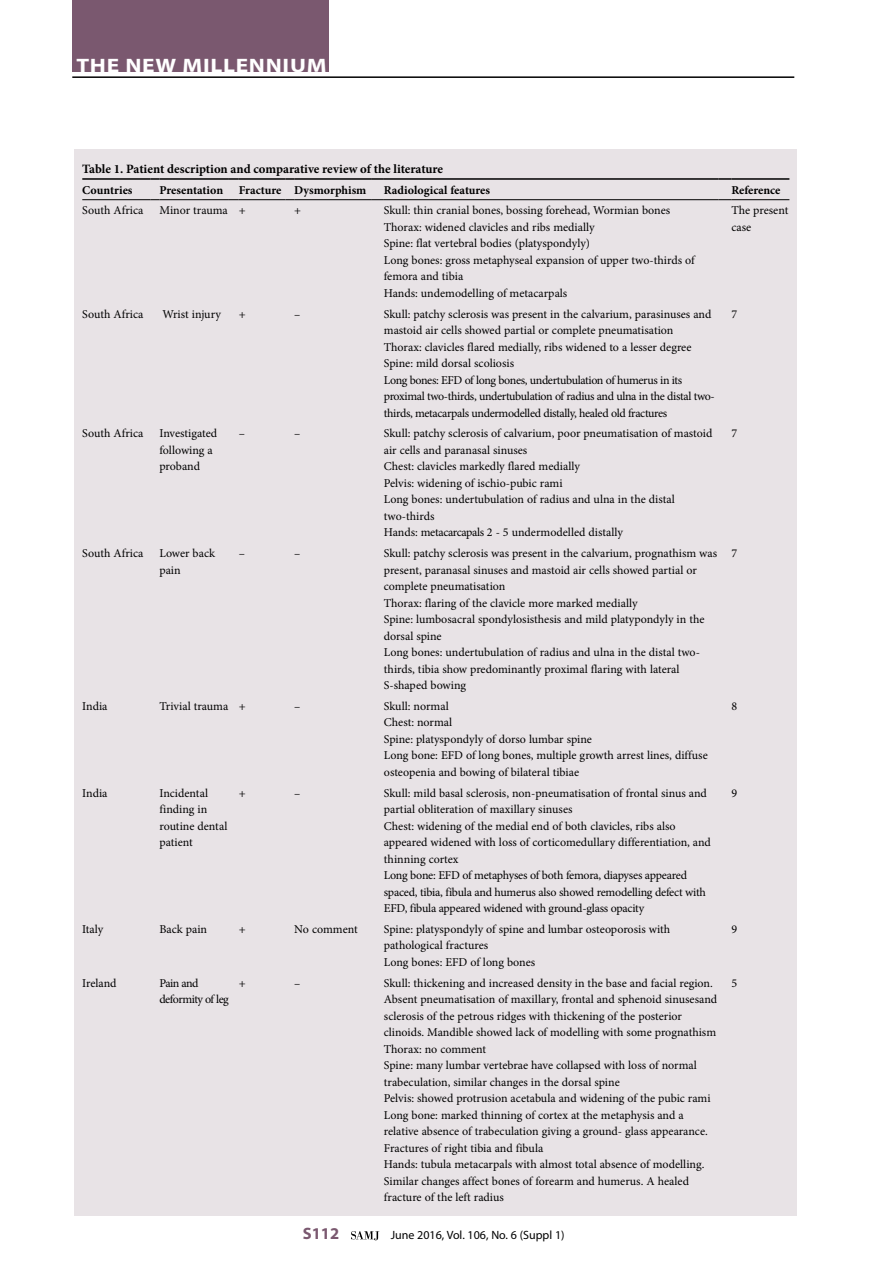
<style>
.page{position:relative;width:893px;height:1263px;background:#fff}
.page>*{position:absolute;margin:0;border:0;box-sizing:border-box;transform-origin:0 0}
.t1{font:700 19.5px "Myriad Pro";letter-spacing:.03em;color:#fff;scale:1.2 1}
.t2{font:700 16.5px "Myriad Pro";color:#7a586f}
.t3{font:700 12.75px "Minion Pro";letter-spacing:-.005em;color:#000}
.t4{font:12px/16.5px "Minion Pro";letter-spacing:-.005em;color:#000}
.t5{font:700 12px "Minion Pro";color:#000}
.t6{font:12px "Myriad Pro";color:#000}
.t7{font:12px/16.5px "Minion Pro";letter-spacing:-.04em;color:#000}
</style>
<div class="page">
<svg style="left:351px;top:1231px;width:28px;height:9px"></svg>
<hr style="left:72px;top:76px;width:722px;height:2px;background:#000">
<div style="left:72px;top:0;width:257px;height:72px;background:#7a586f"></div>
<div style="left:74px;top:149px;width:723px;height:1066px;background:#e8e3e6"></div>
<hr style="left:82px;top:178px;width:68px;height:2px;background:#000">
<svg style="left:150px;top:178px;width:9px;height:2px"></svg>
<hr style="left:159px;top:178px;width:70px;height:2px;background:#000">
<svg style="left:229px;top:178px;width:10px;height:2px"></svg>
<hr style="left:239px;top:178px;width:47px;height:2px;background:#000">
<svg style="left:286px;top:178px;width:8px;height:2px"></svg>
<hr style="left:294px;top:178px;width:77px;height:2px;background:#000">
<svg style="left:371px;top:178px;width:13px;height:2px"></svg>
<hr style="left:384px;top:178px;width:335px;height:2px;background:#000">
<svg style="left:719px;top:178px;width:12px;height:2px"></svg>
<hr style="left:731px;top:178px;width:58px;height:2px;background:#000">
<hr style="left:82px;top:199px;width:68px;height:1px;background:#000">
<hr style="left:159px;top:199px;width:70px;height:1px;background:#000">
<hr style="left:239px;top:199px;width:47px;height:1px;background:#000">
<hr style="left:294px;top:199px;width:77px;height:1px;background:#000">
<svg style="left:371px;top:199px;width:13px;height:1px"></svg>
<hr style="left:384px;top:199px;width:335px;height:1px;background:#000">
<svg style="left:719px;top:199px;width:12px;height:1px"></svg>
<hr style="left:731px;top:199px;width:58px;height:1px;background:#000">
<h1 class="t1" style="left:76px;top:53px;width:210px">THE NEW MILLENNIUM</h1>
<p class="t3" style="left:82px;top:160px;width:362px">Table 1. Patient description and comparative review of the literature</p>
<p class="t5" style="left:82px;top:181px;width:52px">Countries</p>
<p class="t5" style="left:159px;top:181px;width:65px">Presentation</p>
<p class="t5" style="left:239px;top:181px;width:129px">Fracture Dysmorphism</p>
<p class="t5" style="left:384px;top:181px;width:108px">Radiological features</p>
<p class="t5" style="left:731px;top:181px;width:51px">Reference</p>
<p class="t4" style="left:82px;top:202px;width:63px">South Africa</p>
<p class="t4" style="left:159px;top:202px;width:88px">Minor trauma +</p>
<p class="t4" style="left:294px;top:202px;width:8px">+</p>
<p class="t4" style="left:384px;top:202px;width:312px">Skull: thin cranial bones, bossing forehead, Wormian bones Thorax: widened clavicles and ribs medially<br>Spine: flat vertebral bodies (platyspondyly)<br>Long bones: gross metaphyseal expansion of upper two-thirds of femora and tibia<br>Hands: undemodelling of metacarpals</p>
<p class="t4" style="left:731px;top:202px;width:58px">The present case</p>
<p class="t4" style="left:82px;top:306px;width:63px">South Africa</p>
<p class="t4" style="left:162px;top:306px;width:60px">Wrist injury</p>
<p class="t4" style="left:239px;top:306px;width:8px">+</p>
<p class="t4" style="left:294px;top:306px;width:8px">–</p>
<p class="t4" style="left:384px;top:306px;width:332px">Skull: patchy sclerosis was present in the calvarium, parasinuses and mastoid air cells showed partial or complete pneumatisation<br>Thorax: clavicles flared medially, ribs widened to a lesser degree Spine: mild dorsal scoliosis<br>Long bones: EFD of long bones, undertubulation of humerus in its proximal two-thirds, undertubulation of radius and ulna in the distal two&shy;thirds, metacarpals undermodelled distally, healed old fractures</p>
<p class="t4" style="left:731px;top:306px;width:7px">7</p>
<p class="t4" style="left:82px;top:425px;width:63px">South Africa</p>
<p class="t4" style="left:159px;top:425px;width:59px">Investigated following a proband</p>
<p class="t4" style="left:239px;top:425px;width:8px">–</p>
<p class="t4" style="left:294px;top:425px;width:8px">–</p>
<p class="t4" style="left:384px;top:425px;width:330px">Skull: patchy sclerosis of calvarium, poor pneumatisation of mastoid air cells and paranasal sinuses<br>Chest: clavicles markedly flared medially<br>Pelvis: widening of ischio-pubic rami<br>Long bones: undertubulation of radius and ulna in the distal two-thirds<br>Hands: metacarcapals 2 - 5 undermodelled distally</p>
<p class="t4" style="left:731px;top:425px;width:7px">7</p>
<p class="t4" style="left:82px;top:545px;width:63px">South Africa</p>
<p class="t4" style="left:159px;top:545px;width:57px">Lower back pain</p>
<p class="t4" style="left:239px;top:545px;width:8px">–</p>
<p class="t4" style="left:294px;top:545px;width:8px">–</p>
<p class="t4" style="left:384px;top:545px;width:335px">Skull: patchy sclerosis was present in the calvarium, prognathism was present, paranasal sinuses and mastoid air cells showed partial or complete pneumatisation<br>Thorax: flaring of the clavicle more marked medially<br>Spine: lumbosacral spondylosisthesis and mild platypondyly in the dorsal spine<br>Long bones: undertubulation of radius and ulna in the distal two&shy;thirds, tibia show predominantly proximal flaring with lateral S-shaped bowing</p>
<p class="t4" style="left:731px;top:545px;width:7px">7</p>
<p class="t4" style="left:82px;top:698px;width:27px">India</p>
<p class="t4" style="left:159px;top:698px;width:88px">Trivial trauma +</p>
<p class="t4" style="left:294px;top:698px;width:8px">–</p>
<p class="t4" style="left:384px;top:698px;width:325px">Skull: normal<br>Chest: normal<br>Spine: platyspondyly of dorso lumbar spine<br>Long bone: EFD of long bones, multiple growth arrest lines, diffuse osteopenia and bowing of bilateral tibiae</p>
<p class="t4" style="left:731px;top:698px;width:7px">8</p>
<p class="t4" style="left:82px;top:785px;width:27px">India</p>
<p class="t4" style="left:159px;top:785px;width:69px">Incidental finding in routine dental patient</p>
<p class="t4" style="left:239px;top:785px;width:8px">+</p>
<p class="t4" style="left:294px;top:785px;width:8px">–</p>
<p class="t4" style="left:384px;top:785px;width:329px">Skull: mild basal sclerosis, non-pneumatisation of frontal sinus and partial obliteration of maxillary sinuses<br>Chest: widening of the medial end of both clavicles, ribs also appeared widened with loss of corticomedullary differentiation, and thinning cortex<br>Long bone: EFD of metaphyses of both femora, diapyses appeared spaced, tibia, fibula and humerus also showed remodelling defect with EFD, fibula appeared widened with ground-glass opacity</p>
<p class="t4" style="left:731px;top:785px;width:7px">9</p>
<p class="t4" style="left:82px;top:921px;width:23px">Italy</p>
<p class="t4" style="left:159px;top:921px;width:49px">Back pain</p>
<p class="t4" style="left:239px;top:921px;width:8px">+</p>
<p class="t4" style="left:294px;top:921px;width:65px">No comment</p>
<p class="t4" style="left:384px;top:921px;width:288px">Spine: platyspondyly of spine and lumbar osteoporosis with pathological fractures<br>Long bones: EFD of long bones</p>
<p class="t4" style="left:731px;top:921px;width:7px">9</p>
<p class="t4" style="left:82px;top:974px;width:36px">Ireland</p>
<p class="t7" style="left:159px;top:974px;width:71px">Pain and deformity of leg</p>
<p class="t4" style="left:239px;top:974px;width:8px">+</p>
<p class="t4" style="left:294px;top:974px;width:8px">–</p>
<p class="t4" style="left:384px;top:974px;width:335px">Skull: thickening and increased density in the base and facial region.<br>Absent pneumatisation of maxillary, frontal and sphenoid sinusesand sclerosis of the petrous ridges with thickening of the posterior clinoids. Mandible showed lack of modelling with some prognathism Thorax: no comment<br>Spine: many lumbar vertebrae have collapsed with loss of normal trabeculation, similar changes in the dorsal spine<br>Pelvis: showed protrusion acetabula and widening of the pubic rami Long bone: marked thinning of cortex at the metaphysis and a relative absence of trabeculation giving a ground- glass appearance.<br>Fractures of right tibia and fibula<br>Hands: tubula metacarpals with almost total absence of modelling.<br>Similar changes affect bones of forearm and humerus. A healed fracture of the left radius</p>
<p class="t4" style="left:731px;top:974px;width:7px">5</p>
<h2 class="t2" style="left:303px;top:1223px;width:38px">S112</h2>
<p class="t6" style="left:391px;top:1228px;width:175px">June 2016, Vol. 106, No. 6 (Suppl 1)</p>
</div>
